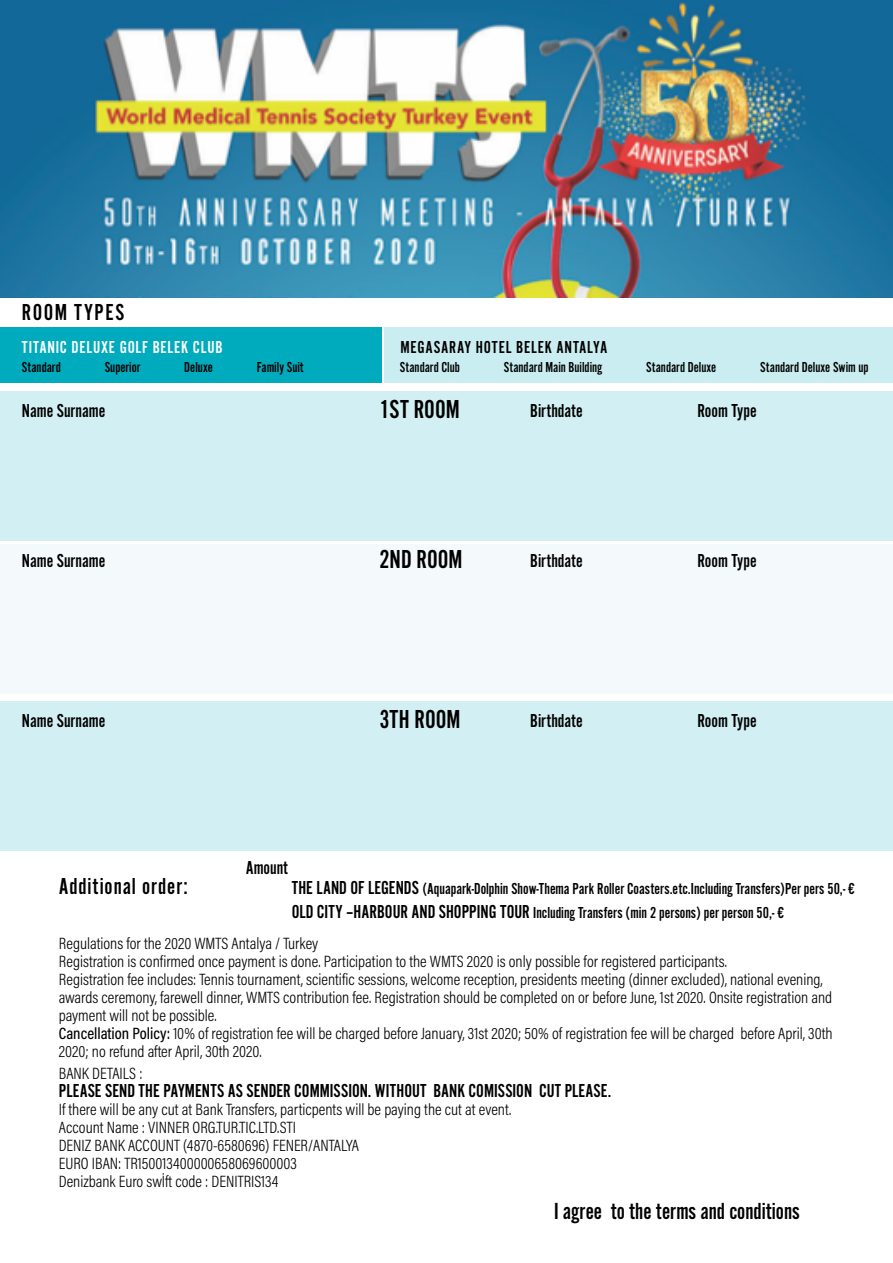
<style>
.page{position:relative;width:893px;height:1263px;background:#fff}
.page>*{position:absolute;margin:0;border:0;box-sizing:border-box;transform-origin:0 0}
.t1{font:27px "Alternate Got No 2 D";color:#000}
.t2{font:24.15px "Alternate Got No 2 D";color:#000}
.t3{font:24px "Alternate Got No 2 D";letter-spacing:.04em;color:#000}
.t4{font:24px "Alternate Got No 2 D";letter-spacing:.06em;color:#000}
.t5{font:19.5px "Alternate Got No 2 D";color:#000}
.t6{font:18px "Alternate Got No 2 D";letter-spacing:.04em;color:#fff}
.t7{font:18px "Alternate Got No 2 D";letter-spacing:.04em;color:#000}
.t8{font:300 16.5px/18px "Acumin Pro Cond";color:#000}
.t9{font:16.5px/23.4px "Alternate Got No 2 D";color:#000}
.t10{font:15px "Alternate Got No 2 D";color:#000}
.s1{font-size:19.5px}
.s2{font-weight:500}
</style>
<div class="page">
<div style="left:0;top:327px;width:382px;height:55px;background:#00abbd"></div>
<div style="left:384px;top:327px;width:509px;height:55px;background:#caedf1"></div>
<div style="left:0;top:391px;width:893px;height:149px;background:#d2f0f3"></div>
<div style="left:0;top:702px;width:893px;height:149px;background:#d2f0f3"></div>
<div style="left:0;top:545px;width:893px;height:149px;background:#f4fafb"></div>
<hr style="left:0;top:307px;width:1px;height:202px;background:#00abbc">
<img style="left:0;top:0;width:893px;height:297px">
<h3 class="t4" style="left:22px;top:299px;width:104px">ROOM TYPES</h3>
<p class="t6" style="left:22px;top:337px;width:202px">TITANIC DELUXE GOLF BELEK CLUB</p>
<p class="t7" style="left:401px;top:337px;width:208px">MEGASARAY HOTEL BELEK ANTALYA</p>
<p class="t10" style="left:22px;top:359px;width:40px">Standard</p>
<p class="t10" style="left:105px;top:359px;width:37px">Superior</p>
<p class="t10" style="left:184px;top:359px;width:30px">Deluxe</p>
<p class="t10" style="left:257px;top:359px;width:48px">Family Suit</p>
<p class="t10" style="left:400px;top:359px;width:61px">Standard Club</p>
<p class="t10" style="left:504px;top:359px;width:100px">Standard Main Building</p>
<p class="t10" style="left:646px;top:359px;width:72px">Standard Deluxe</p>
<p class="t10" style="left:760px;top:359px;width:110px">Standard Deluxe Swim up</p>
<p class="t5" style="left:22px;top:400px;width:85px">Name Surname</p>
<h1 class="t1" style="left:379px;top:394px;width:82px">1ST ROOM</h1>
<p class="t5" style="left:530px;top:400px;width:54px">Birthdate</p>
<p class="t5" style="left:697px;top:400px;width:61px">Room Type</p>
<p class="t5" style="left:22px;top:550px;width:85px">Name Surname</p>
<h1 class="t1" style="left:379px;top:545px;width:85px">2ND ROOM</h1>
<p class="t5" style="left:530px;top:550px;width:54px">Birthdate</p>
<p class="t5" style="left:697px;top:550px;width:61px">Room Type</p>
<p class="t5" style="left:22px;top:711px;width:85px">Name Surname</p>
<h1 class="t1" style="left:379px;top:705px;width:83px">3TH ROOM</h1>
<p class="t5" style="left:530px;top:711px;width:54px">Birthdate</p>
<p class="t5" style="left:697px;top:711px;width:61px">Room Type</p>
<p class="t5" style="left:246px;top:857px;width:44px">Amount</p>
<h3 class="t3" style="left:59px;top:874px;width:130px">Additional order:</h3>
<p class="t9" style="left:292px;top:878px;width:564px"><span class="s1">THE LAND OF LEGENDS</span> (Aquapark-Dolphin Show-Thema Park Roller Coasters.etc.Including Transfers)Per pers 50,- €<br><span class="s1">OLD CITY –HARBOUR AND SHOPPING TOUR</span> Including Transfers (min 2 persons) per person 50,- €</p>
<p class="t8" style="left:59px;top:934px;width:775px">Regulations for the 2020 WMTS Antalya / Turkey<br>Registration is confirmed once payment is done. Participation to the WMTS 2020 is only possible for registered participants.<br>Registration fee includes: Tennis tournament, scientific sessions, welcome reception, presidents meeting (dinner excluded), national evening, awards ceremony, farewell dinner, WMTS contribution fee. Registration should be completed on or before June, 1st 2020. Onsite registration and payment will not be possible.<br><span class="s2">Cancellation Policy:</span> 10% of registration fee will be charged before January, 31st 2020; 50% of registration fee will be charged before April, 30th 2020; no refund after April, 30th 2020.</p>
<p class="t8" style="left:59px;top:1064px;width:85px">BANK DETAILS :</p>
<p class="t5" style="left:59px;top:1080px;width:554px">PLEASE SEND THE PAYMENTS AS SENDER COMMISSION. WITHOUT BANK COMISSION CUT PLEASE.</p>
<p class="t8" style="left:59px;top:1100px;width:454px">If there will be any cut at Bank Transfers, particpents will be paying the cut at event.<br>Account Name : VINNER ORG.TUR.TIC.LTD.STI<br>DENIZ BANK ACCOUNT (4870-6580696) FENER/ANTALYA<br>EURO IBAN: TR150013400000658069600003<br>Denizbank Euro swİft code : DENITRIS134</p>
<h2 class="t2" style="left:554px;top:1198px;width:247px">I agree to the terms and conditions</h2>
</div>
